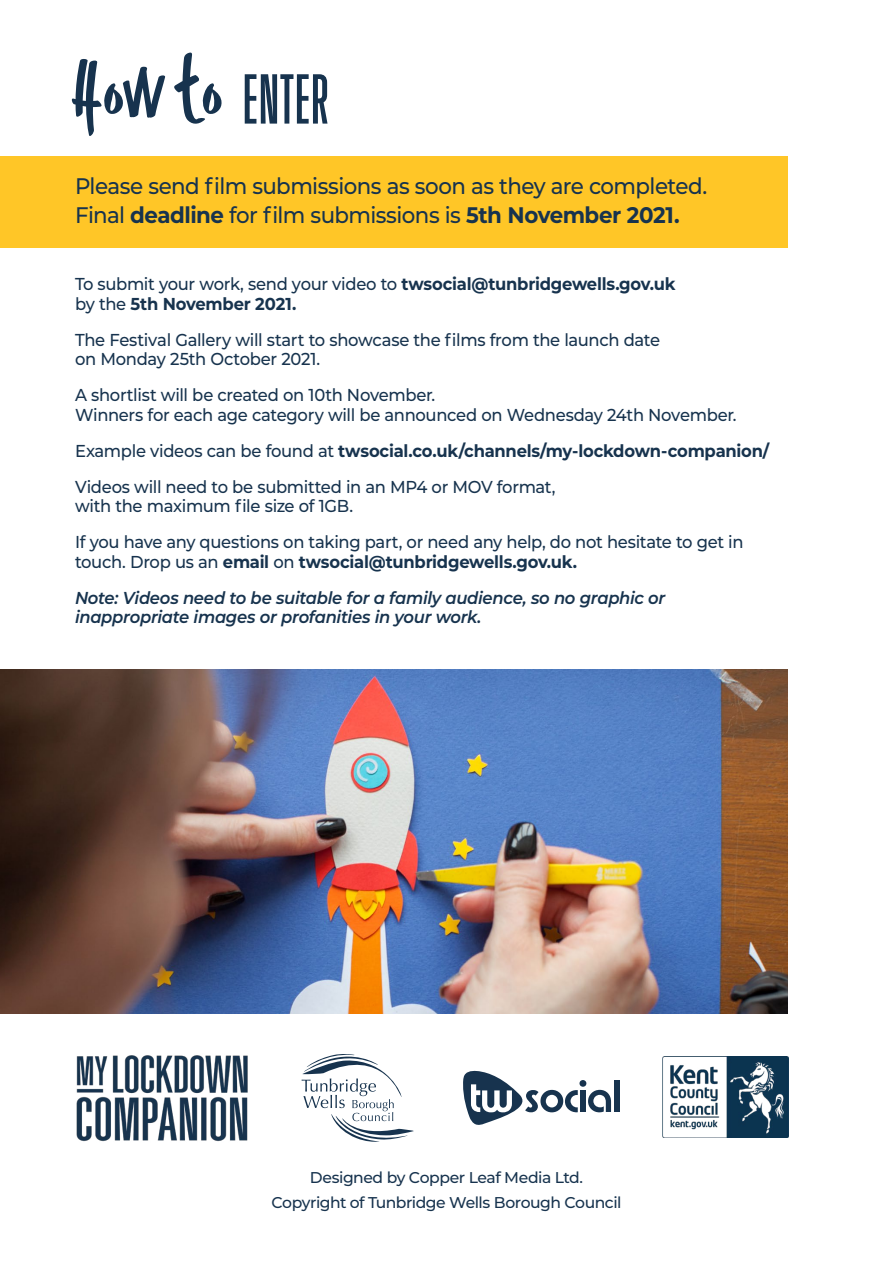
<style>
.page{position:relative;width:893px;height:1263px;background:#fff}
.page>*{position:absolute;margin:0;border:0;box-sizing:border-box;transform-origin:0 0}
.t1{font:700 180.9px "Selfish";color:#17334e;scale:.89 1}
.t2{font:70.5px "Filmotype Giant";color:#17334e}
.t3{font:500 22.5px/28.5px "Montserrat";letter-spacing:-.025em;color:#17334e;scale:.95 1}
.t4{font:500 17.25px/19.5px "Montserrat";letter-spacing:-.02em;color:#17334e;scale:.95 1}
.t5{font:italic 600 17.25px/36px "Montserrat";letter-spacing:-.02em;color:#17334e;scale:.95 1}
.t6{font:700 17.25px/19.5px "Montserrat";letter-spacing:-.015em;color:#17334e;scale:.95 1}
.t7{font:500 15.6px/24.5px "Montserrat";letter-spacing:-.03em;color:#17334e;text-align:center}
.s1{font-weight:700}
.s2{font-weight:500}
.s3{font-weight:500;font-style:normal}
.s4{font-weight:700;font-style:normal}
</style>
<div class="page">
<img style="left:0;top:669px;width:787px;height:344px">
<div style="left:0;top:156px;width:787px;height:92px;background:#ffc627"></div>
<img style="left:662px;top:1057px;width:127px;height:81px">
<svg style="left:463px;top:1070px;width:148px;height:55px"></svg>
<div style="left:614px;top:1080px;width:6px;height:32px;background:#17334e"></div>
<img style="left:76px;top:1055px;width:172px;height:87px">
<svg style="left:301px;top:1054px;width:113px;height:88px"></svg>
<h1 class="t1" style="left:75px;top:13px;width:167px">Howto</h1>
<h2 class="t2" style="left:242px;top:62px;width:88px">ENTER</h2>
<h3 class="t3" style="left:75px;top:171px;width:667px">Please send film submissions as soon as they are completed.<br>Final <span class="s1">deadline</span> for film submissions is <span class="s1">5th November 2021.</span></h3>
<p class="t6" style="left:75px;top:274px;width:634px"><span class="s2">To submit your work, send your video to</span> twsocial@tunbridgewells.gov.uk <span class="s2">by the</span> 5th November 2021.</p>
<p class="t4" style="left:75px;top:329px;width:617px">The Festival Gallery will start to showcase the films from the launch date on Monday 25th October 2021.</p>
<p class="t4" style="left:75px;top:385px;width:698px">A shortlist will be created on 10th November.<br>Winners for each age category will be announced on Wednesday 24th November.</p>
<p class="t4" style="left:75px;top:432px;width:732px;line-height:36px">Example videos can be found at <span class="s1">twsocial.co.uk/channels/my-lockdown-companion/<br></span>Videos will need to be submitted in an MP4 or MOV format,</p>
<p class="t4" style="left:75px;top:488px;width:705px;line-height:36px">with the maximum file size of 1GB.<br>If you have any questions on taking part, or need any help, do not hesitate to get in</p>
<p class="t5" style="left:75px;top:543px;width:623px"><span class="s3">touch. Drop us an</span> <span class="s4">email</span> <span class="s3">on</span> <span class="s4">twsocial@tunbridgewells.gov.uk.<br></span>Note: Videos need to be suitable for a family audience, so no graphic or</p>
<p class="t5" style="left:75px;top:598px;width:429px">inappropriate images or profanities in your work.</p>
<p class="t7" style="left:271px;top:1165px;width:351px">Designed by Copper Leaf Media Ltd.<br>Copyright of Tunbridge Wells Borough Council</p>
</div>
